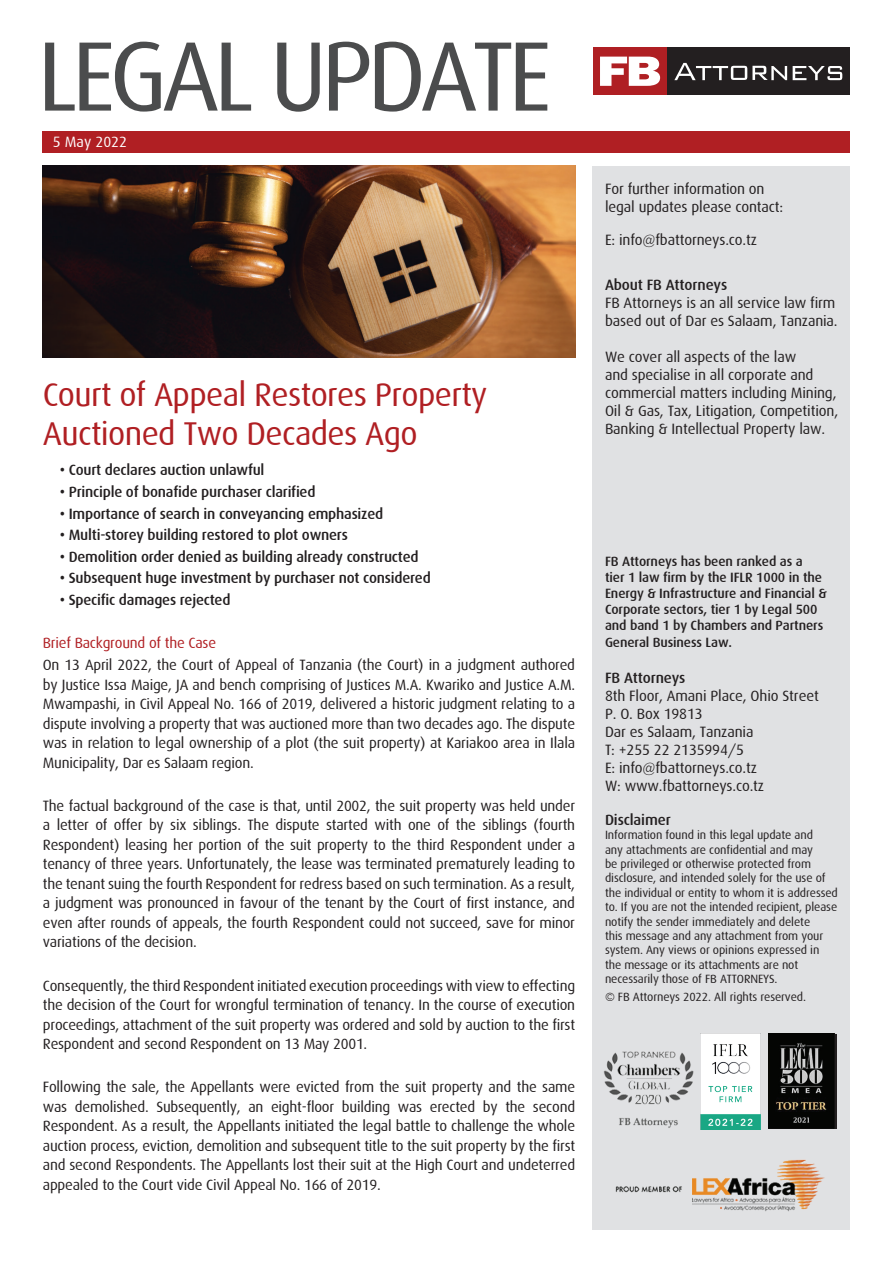
<style>
.page{position:relative;width:893px;height:1263px;background:#fff}
.page>*{position:absolute;margin:0;border:0;box-sizing:border-box;transform-origin:0 0}
.t1{font:98.85px "Dax";letter-spacing:-.06em;color:#4b4c4d}
.t2{font:33px/39px "Dax";letter-spacing:-.02em;color:#b01f23}
.t3{font:15px/19.5px "Dax";letter-spacing:-.01em;color:#231f20;text-align:justify}
.t4{font:500 15px "Dax";letter-spacing:-.015em;color:#231f20}
.t5{font:15px "Dax";letter-spacing:-.015em;color:#b01f23}
.t6{font:15px "Dax";color:#fff}
.t7{font:500 13.5px/16.2px "Dax";letter-spacing:-.01em;color:#231f20}
.t8{font:12px/14.4px "Dax";letter-spacing:-.01em;color:#231f20}
</style>
<div class="page">
<div style="left:593px;top:166px;width:257px;height:1063px;background:#e0e1e3"></div>
<div style="left:666px;top:47px;width:184px;height:48px;background:#231f20"></div>
<div style="left:593px;top:47px;width:74px;height:48px;background:#af1f23"></div>
<svg style="left:600px;top:57px;width:60px;height:29px"></svg>
<svg style="left:674px;top:63px;width:113px;height:17px"></svg>
<svg style="left:793px;top:66px;width:49px;height:14px"></svg>
<div style="left:43px;top:131px;width:807px;height:22px;background:#b01f23"></div>
<img style="left:43px;top:166px;width:532px;height:191px">
<img style="left:603px;top:1033px;width:234px;height:179px">
<div style="left:769px;top:1034px;width:68px;height:94px;background:#191717"></div>
<img style="left:769px;top:1034px;width:65px;height:94px">
<img style="left:701px;top:1034px;width:59px;height:96px">
<h1 class="t1" style="left:37px;top:22px;width:516px">LEGAL UPDATE</h1>
<p class="t6" style="left:53px;top:134px;width:76px">5 May 2022</p>
<h2 class="t2" style="left:43px;top:376px;width:446px">Court of Appeal Restores Property<br>Auctioned Two Decades Ago</h2>
<p class="t4" style="left:60px;top:462px;width:206px">• Court declares auction unlawful</p>
<p class="t4" style="left:60px;top:483px;width:257px">• Principle of bonafide purchaser clarified</p>
<p class="t4" style="left:60px;top:505px;width:325px">• Importance of search in conveyancing emphasized</p>
<p class="t4" style="left:60px;top:527px;width:290px">• Multi-storey building restored to plot owners</p>
<p class="t4" style="left:60px;top:548px;width:360px">• Demolition order denied as building already constructed</p>
<p class="t4" style="left:60px;top:570px;width:372px">• Subsequent huge investment by purchaser not considered</p>
<p class="t4" style="left:60px;top:591px;width:172px">• Specific damages rejected</p>
<p class="t5" style="left:43px;top:635px;width:175px">Brief Background of the Case</p>
<p class="t3" style="left:43px;top:655px;width:534px">On 13 April 2022, the Court of Appeal of Tanzania (the Court) in a judgment authored by Justice Issa Maige, JA and bench comprising of Justices M.A. Kwariko and Justice A.M.<br>Mwampashi, in Civil Appeal No. 166 of 2019, delivered a historic judgment relating to a dispute involving a property that was auctioned more than two decades ago. The dispute was in relation to legal ownership of a plot (the suit property) at Kariakoo area in Ilala Municipality, Dar es Salaam region.</p>
<p class="t3" style="left:43px;top:796px;width:534px">The factual background of the case is that, until 2002, the suit property was held under a letter of offer by six siblings. The dispute started with one of the siblings (fourth Respondent) leasing her portion of the suit property to the third Respondent under a tenancy of three years. Unfortunately, the lease was terminated prematurely leading to the tenant suing the fourth Respondent for redress based on such termination. As a result, a judgment was pronounced in favour of the tenant by the Court of first instance, and even after rounds of appeals, the fourth Respondent could not succeed, save for minor variations of the decision.</p>
<p class="t3" style="left:43px;top:976px;width:534px">Consequently, the third Respondent initiated execution proceedings with view to effecting the decision of the Court for wrongful termination of tenancy. In the course of execution proceedings, attachment of the suit property was ordered and sold by auction to the first Respondent and second Respondent on 13 May 2001.</p>
<p class="t3" style="left:43px;top:1077px;width:534px">Following the sale, the Appellants were evicted from the suit property and the same was demolished. Subsequently, an eight-floor building was erected by the second Respondent. As a result, the Appellants initiated the legal battle to challenge the whole auction process, eviction, demolition and subsequent title to the suit property by the first and second Respondents. The Appellants lost their suit at the High Court and undeterred appealed to the Court vide Civil Appeal No. 166 of 2019.</p>
<p class="t3" style="left:605px;top:180px;width:180px;line-height:18px">For further information on legal updates please contact:</p>
<p class="t3" style="left:605px;top:230px;width:154px">E: info@fbattorneys.co.tz</p>
<p class="t4" style="left:605px;top:277px;width:124px">About FB Attorneys</p>
<p class="t3" style="left:605px;top:294px;width:234px;line-height:18px">FB Attorneys is an all service law firm based out of Dar es Salaam, Tanzania.</p>
<p class="t3" style="left:605px;top:348px;width:235px;line-height:18px;text-align:left">We cover all aspects of the law<br>and specialise in all corporate and commercial matters including Mining, Oil &amp; Gas, Tax, Litigation, Competition, Banking &amp; Intellectual Property law.</p>
<p class="t7" style="left:605px;top:553px;width:223px">FB Attorneys has been ranked as a<br>tier 1 law firm by the IFLR 1000 in the Energy &amp; Infrastructure and Financial &amp; Corporate sectors, tier 1 by Legal 500 and band 1 by Chambers and Partners General Business Law.</p>
<p class="t4" style="left:605px;top:669px;width:82px">FB Attorneys</p>
<p class="t3" style="left:605px;top:686px;width:215px;line-height:18px;text-align:left">8th Floor, Amani Place, Ohio Street<br>P. O. Box 19813<br>Dar es Salaam, Tanzania<br>T: +255 22 2135994/5<br>E: info@fbattorneys.co.tz<br>W: www.fbattorneys.co.tz</p>
<p class="t4" style="left:605px;top:811px;width:67px">Disclaimer</p>
<p class="t8" style="left:605px;top:828px;width:234px">Information found in this legal update and<br>any attachments are confidential and may<br>be privileged or otherwise protected from disclosure, and intended solely for the use of the individual or entity to whom it is addressed to. If you are not the intended recipient, please notify the sender immediately and delete<br>this message and any attachment from your system. Any views or opinions expressed in the message or its attachments are not necessarily those of FB ATTORNEYS.</p>
<p class="t8" style="left:605px;top:989px;width:203px">© FB Attorneys 2022. All rights reserved.</p>
</div>
